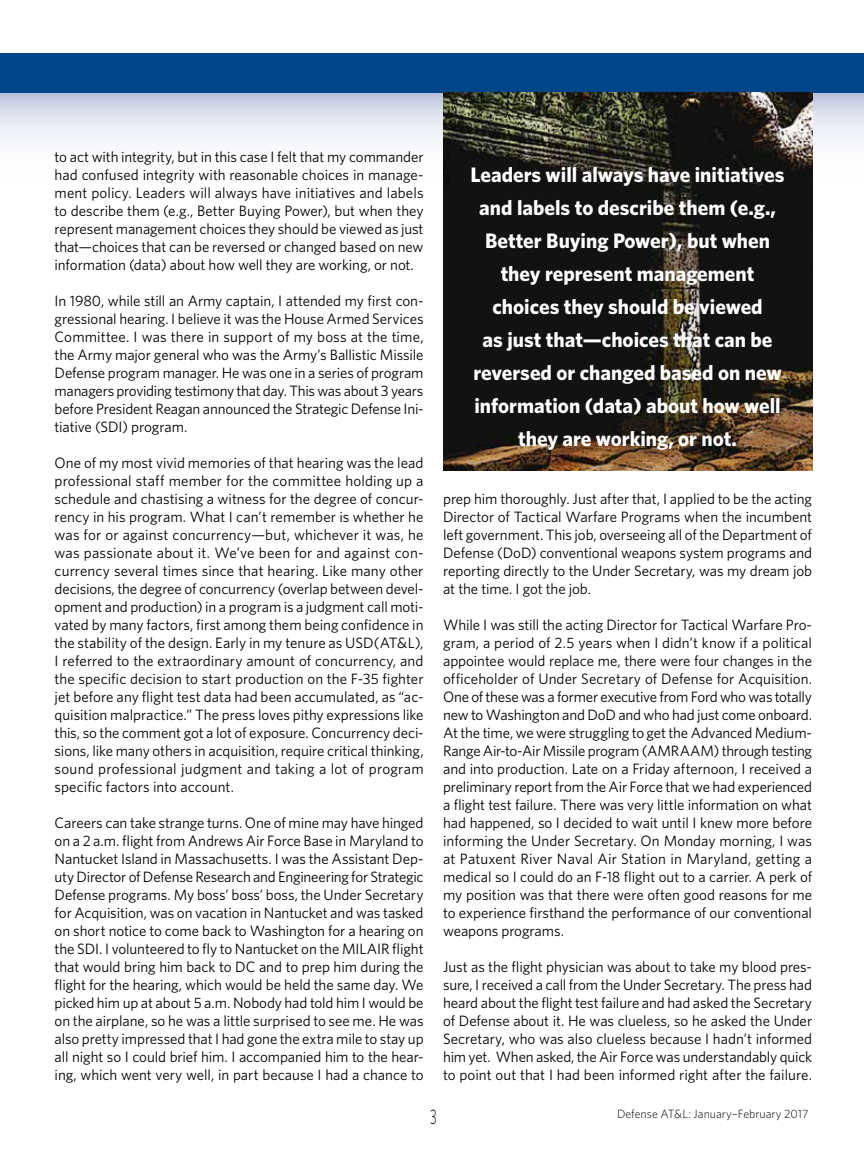
<style>
.page{position:relative;width:864px;height:1161px;background:#fff}
.page>*{position:absolute;margin:0;border:0;box-sizing:border-box;transform-origin:0 0}
.t1{font:700 21px/33px "Whitney";color:#fff;text-align:center}
.t2{font:300 21px "Whitney";color:#000;scale:.6 1}
.body_text{font:15px/18px "Whitney";letter-spacing:-.005em;color:#000;text-align:justify}
.t3{font:300 12px "Whitney";color:#000}
</style>
<div class="page">
<svg style="left:0;top:92px;width:864px;height:142px"></svg>
<div style="left:0;top:54px;width:864px;height:38px;background:#004588"></div>
<img style="left:443px;top:92px;width:369px;height:378px">
<p class="body_text" style="left:55px;top:148px;width:371px">to act with integrity, but in this case I felt that my commander had confused integrity with reasonable choices in manage&shy;ment policy. Leaders will always have initiatives and labels to describe them (e.g., Better Buying Power), but when they represent management choices they should be viewed as just that—choices that can be reversed or changed based on new information (data) about how well they are working, or not.</p>
<p class="body_text" style="left:55px;top:292px;width:371px">In 1980, while still an Army captain, I attended my first con&shy;gressional hearing. I believe it was the House Armed Services Committee. I was there in support of my boss at the time, the Army major general who was the Army’s Ballistic Missile Defense program manager. He was one in a series of program managers providing testimony that day. This was about 3 years before President Reagan announced the Strategic Defense Ini&shy;tiative (SDI) program.</p>
<p class="body_text" style="left:55px;top:454px;width:371px">One of my most vivid memories of that hearing was the lead professional staff member for the committee holding up a schedule and chastising a witness for the degree of concur&shy;rency in his program. What I can’t remember is whether he was for or against concurrency—but, whichever it was, he was passionate about it. We’ve been for and against con&shy;currency several times since that hearing. Like many other decisions, the degree of concurrency (overlap between devel&shy;opment and production) in a program is a judgment call moti&shy;vated by many factors, first among them being confidence in the stability of the design. Early in my tenure as USD(AT&amp;L), I referred to the extraordinary amount of concurrency, and the specific decision to start production on the F-35 fighter jet before any flight test data had been accumulated, as “ac&shy;quisition malpractice.” The press loves pithy expressions like this, so the comment got a lot of exposure. Concurrency deci&shy;sions, like many others in acquisition, require critical thinking, sound professional judgment and taking a lot of program specific factors into account.</p>
<p class="body_text" style="left:55px;top:814px;width:371px">Careers can take strange turns. One of mine may have hinged on a 2 a.m. flight from Andrews Air Force Base in Maryland to Nantucket Island in Massachusetts. I was the Assistant Dep&shy;uty Director of Defense Research and Engineering for Strategic Defense programs. My boss’ boss’ boss, the Under Secretary for Acquisition, was on vacation in Nantucket and was tasked on short notice to come back to Washington for a hearing on the SDI. I volunteered to fly to Nantucket on the MILAIR flight that would bring him back to DC and to prep him during the flight for the hearing, which would be held the same day. We picked him up at about 5 a.m. Nobody had told him I would be on the airplane, so he was a little surprised to see me. He was also pretty impressed that I had gone the extra mile to stay up all night so I could brief him. I accompanied him to the hear&shy;ing, which went very well, in part because I had a chance to</p>
<p class="t1" style="left:471px;top:158px;width:315px">Leaders will always have initiatives and labels to describe them (e.g.,<br>Better Buying Power), but when they represent management choices they should be viewed<br>as just that—choices that can be reversed or changed based on new information (data) about how well they are working, or not.</p>
<p class="body_text" style="left:443px;top:490px;width:371px">prep him thoroughly. Just after that, I applied to be the acting Director of Tactical Warfare Programs when the incumbent left government. This job, overseeing all of the Department of Defense (DoD) conventional weapons system programs and reporting directly to the Under Secretary, was my dream job at the time. I got the job.</p>
<p class="body_text" style="left:443px;top:616px;width:371px">While I was still the acting Director for Tactical Warfare Pro&shy;gram, a period of 2.5 years when I didn’t know if a political appointee would replace me, there were four changes in the officeholder of Under Secretary of Defense for Acquisition.<br>One of these was a former executive from Ford who was totally new to Washington and DoD and who had just come onboard.<br>At the time, we were struggling to get the Advanced Medium-Range Air-to-Air Missile program (AMRAAM) through testing and into production. Late on a Friday afternoon, I received a preliminary report from the Air Force that we had experienced a flight test failure. There was very little information on what had happened, so I decided to wait until I knew more before informing the Under Secretary. On Monday morning, I was at Patuxent River Naval Air Station in Maryland, getting a medical so I could do an F-18 flight out to a carrier. A perk of my position was that there were often good reasons for me to experience firsthand the performance of our conventional weapons programs.</p>
<p class="body_text" style="left:443px;top:958px;width:371px">Just as the flight physician was about to take my blood pres&shy;sure, I received a call from the Under Secretary. The press had heard about the flight test failure and had asked the Secretary of Defense about it. He was clueless, so he asked the Under Secretary, who was also clueless because I hadn’t informed him yet. When asked, the Air Force was understandably quick to point out that I had been informed right after the failure.</p>
<h1 class="t2" style="left:430px;top:1104px;width:13px">3</h1>
<p class="t3" style="left:617px;top:1106px;width:193px">Defense AT&amp;L: January–February 2017</p>
</div>
